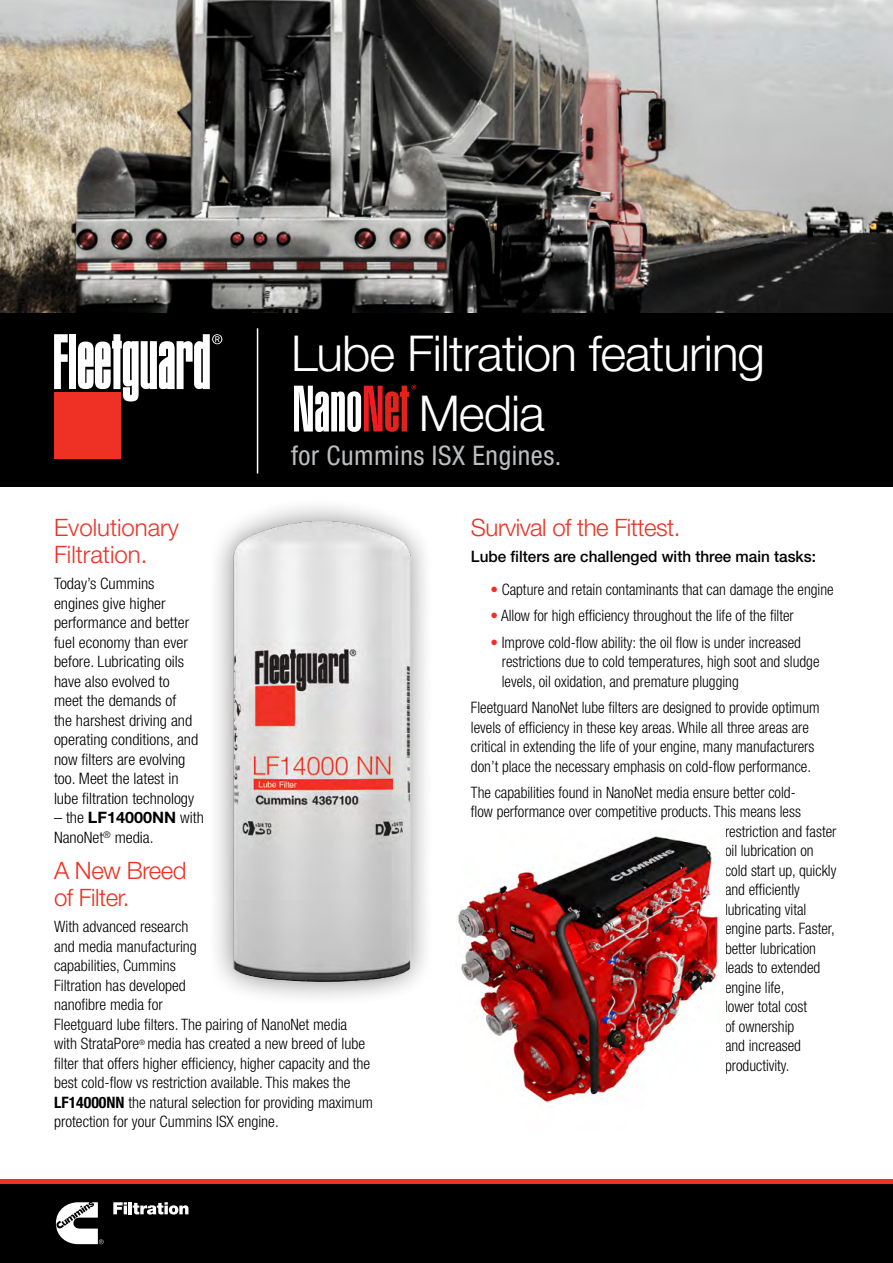
<style>
.page{position:relative;width:893px;height:1263px;background:#fff}
.page>*{position:absolute;margin:0;border:0;box-sizing:border-box;transform-origin:0 0}
.t1{font:300 49.5px/60px "Helvetica Neue LT Std";letter-spacing:-.02em;color:#fff}
.t2{font:condensed 27px "Helvetica Neue LT Std";letter-spacing:.02em;color:#bcbec0}
.t3{font:300 24px/27px "Helvetica Neue LT Std";letter-spacing:-.02em;color:#ee3124}
.t4{font:300 24px/27px "Helvetica Neue LT Std";color:#ee3124}
.t5{font:300 condensed 15.75px/19.5px "Helvetica Neue LT Std";color:#000}
.t6{font:500 15.75px "Helvetica Neue LT Std";color:#000}
.s1{font-weight:700;font-stretch:normal}
.s2{font-family:"Helvetica Neue LT Pro";font-weight:700}
.s3{color:#ee3124}
</style>
<div class="page">
<div style="left:0;top:1182px;width:893px;height:81px;background:#000"></div>
<hr style="left:0;top:1180px;width:893px;height:4px;background:#ee3124">
<svg style="left:113px;top:1202px;width:14px;height:12px"></svg>
<hr style="left:128px;top:1202px;width:4px;height:12px;background:#fff">
<svg style="left:133px;top:1202px;width:55px;height:12px"></svg>
<svg style="left:56px;top:1202px;width:48px;height:42px"></svg>
<div style="left:0;top:305px;width:893px;height:182px;background:#000"></div>
<div style="left:54px;top:392px;width:66px;height:67px;background:#ee3124"></div>
<div style="left:69px;top:334px;width:7px;height:55px;background:#fff"></div>
<svg style="left:54px;top:334px;width:14px;height:55px"></svg>
<svg style="left:78px;top:334px;width:144px;height:67px"></svg>
<hr style="left:257px;top:328px;width:1px;height:146px;background:#fff">
<svg style="left:294px;top:385px;width:122px;height:47px"></svg>
<div style="left:207px;top:495px;width:229px;height:512px;background:#000;opacity:.49"></div>
<img style="left:228px;top:520px;width:187px;height:464px">
<img style="left:457px;top:836px;width:262px;height:272px">
<img style="left:0;top:0;width:893px;height:312px">
<h1 class="t1" style="left:419px;top:322px;width:348px;text-indent:-128px">Lube Filtration featuring<br>Media</h1>
<h2 class="t2" style="left:291px;top:440px;width:272px">for Cummins ISX Engines.</h2>
<h3 class="t4" style="left:54px;top:513px;width:126px">Evolutionary<br>Filtration.</h3>
<p class="t5" style="left:54px;top:574px;width:146px">Today’s Cummins engines give higher performance and better fuel economy than ever before. Lubricating oils have also evolved to meet the demands of<br>the harshest driving and operating conditions, and now filters are evolving too. Meet the latest in lube filtration technology</p>
<p class="t5" style="left:54px;top:808px;width:151px">– the <span class="s1">LF14000NN</span> with<br>NanoNet<sup>®</sup> media.</p>
<h3 class="t3" style="left:54px;top:856px;width:134px">A New Breed of Filter.</h3>
<p class="t5" style="left:54px;top:917px;width:320px">With advanced research<br>and media manufacturing<br>capabilities, Cummins<br>Filtration has developed<br>nanofibre media for<br>Fleetguard lube filters. The pairing of NanoNet media with StrataPore<sup>®</sup> media has created a new breed of lube filter that offers higher efficiency, higher capacity and the best cold-flow vs restriction available. This makes the <span class="s2">LF14000NN</span> the natural selection for providing maximum protection for your Cummins ISX engine.</p>
<h3 class="t3" style="left:471px;top:513px;width:211px">Survival of the Fittest.</h3>
<p class="t6" style="left:471px;top:547px;width:347px">Lube filters are challenged with three main tasks:</p>
<p class="t5" style="left:490px;top:580px;width:345px"><span class="s3">•</span> Capture and retain contaminants that can damage the engine</p>
<p class="t5" style="left:490px;top:606px;width:305px"><span class="s3">•</span> Allow for high efficiency throughout the life of the filter</p>
<p class="t5" style="left:502px;top:632px;width:319px;text-indent:-11px"><span class="s3">•</span> Improve cold-flow ability: the oil flow is under increased restrictions due to cold temperatures, high soot and sludge levels, oil oxidation, and premature plugging</p>
<p class="t5" style="left:471px;top:697px;width:350px">Fleetguard NanoNet lube filters are designed to provide optimum levels of efficiency in these key areas. While all three areas are critical in extending the life of your engine, many manufacturers don’t place the necessary emphasis on cold-flow performance.</p>
<p class="t5" style="left:471px;top:782px;width:326px">The capabilities found in NanoNet media ensure better cold-</p>
<p class="t5" style="left:471px;top:802px;width:331px">flow performance over competitive products. This means less</p>
<p class="t5" style="left:725px;top:821px;width:113px">restriction and faster</p>
<p class="t5" style="left:725px;top:841px;width:90px">oil lubrication on</p>
<p class="t5" style="left:725px;top:860px;width:113px">cold start up, quickly</p>
<p class="t5" style="left:725px;top:880px;width:76px">and efficiently</p>
<p class="t5" style="left:725px;top:899px;width:83px">lubricating vital</p>
<p class="t5" style="left:725px;top:919px;width:111px">engine parts. Faster,</p>
<p class="t5" style="left:725px;top:938px;width:93px">better lubrication</p>
<p class="t5" style="left:725px;top:958px;width:97px">leads to extended</p>
<p class="t5" style="left:725px;top:977px;width:61px">engine life,</p>
<p class="t5" style="left:725px;top:997px;width:83px">lower total cost</p>
<p class="t5" style="left:725px;top:1016px;width:71px">of ownership</p>
<p class="t5" style="left:725px;top:1036px;width:78px">and increased</p>
<p class="t5" style="left:725px;top:1055px;width:66px">productivity.</p>
</div>
